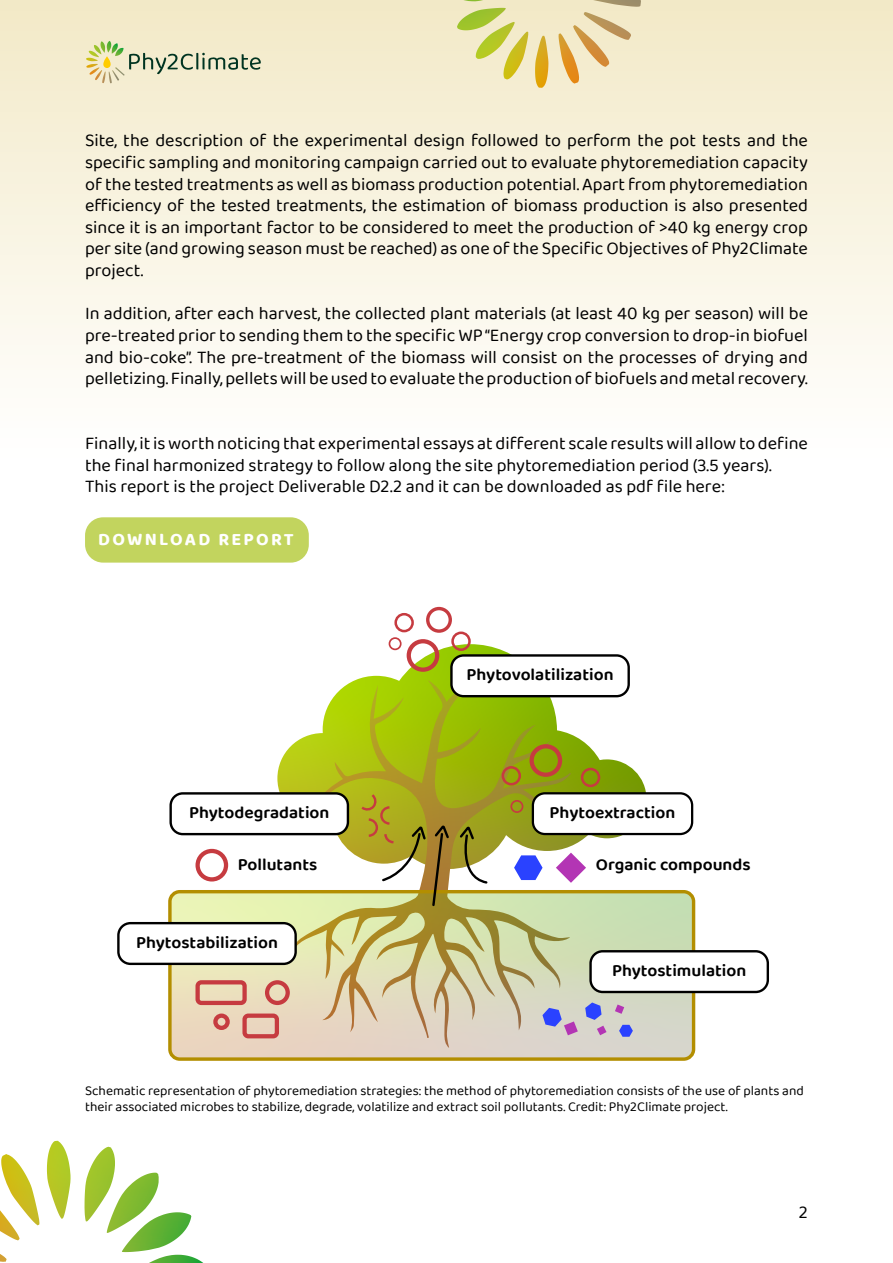
<style>
.page{position:relative;width:893px;height:1263px;background:#fff}
.page>*{position:absolute;margin:0;border:0;box-sizing:border-box;transform-origin:0 0}
.t1{font:18px/21.6px "Baloo 2";color:#000;text-align:justify}
.t2{font:700 18px "Baloo 2";letter-spacing:.125em;color:#fff}
.t3{font:600 17.55px "Baloo 2";color:#000}
.t4{font:13.5px/16.2px "Baloo 2";color:#000}
</style>
<div class="page">
<div style="left:0;top:0;width:893px;height:585px;background:linear-gradient(to bottom,#f3eac8,#fff)"></div>
<div style="left:85px;top:517px;width:224px;height:46px;background:#c2d45e;border-radius:18px"></div>
<svg style="left:277px;top:644px;width:369px;height:225px"></svg>
<svg style="left:292px;top:685px;width:154px;height:184px"></svg>
<div style="left:171px;top:793px;width:177px;height:41px;background:#fff;border-radius:12px"></div>
<div style="left:169px;top:792px;width:180px;height:43px;border:2px solid #000;border-radius:12px"></div>
<div style="left:451px;top:655px;width:178px;height:41px;background:#fff;border-radius:12px"></div>
<div style="left:450px;top:654px;width:180px;height:43px;border:2px solid #000;border-radius:12px"></div>
<div style="left:533px;top:793px;width:159px;height:41px;background:#fff;border-radius:12px"></div>
<div style="left:532px;top:792px;width:161px;height:43px;border:2px solid #000;border-radius:12px"></div>
<svg style="left:172px;top:894px;width:522px;height:163px;background:#d6d3ac"></svg>
<div style="left:168px;top:890px;width:527px;height:171px;border:3px solid #b38e00;border-radius:10px"></div>
<div style="left:118px;top:923px;width:178px;height:41px;background:#fff;border-radius:12px"></div>
<div style="left:117px;top:922px;width:180px;height:43px;border:2px solid #000;border-radius:12px"></div>
<div style="left:591px;top:951px;width:177px;height:41px;background:#fff;border-radius:12px"></div>
<div style="left:589px;top:950px;width:180px;height:43px;border:2px solid #000;border-radius:12px"></div>
<div style="left:195px;top:849px;width:33px;height:32px;border:4px solid #c63b40;border-radius:50%"></div>
<div style="left:407px;top:639px;width:32px;height:33px;border:4px solid #c63b40;border-radius:50%"></div>
<div style="left:529px;top:744px;width:33px;height:33px;border:4px solid #c63b40;border-radius:50%"></div>
<div style="left:426px;top:607px;width:26px;height:26px;border:3px solid #c63b40;border-radius:50%"></div>
<div style="left:389px;top:637px;width:13px;height:13px;border:2px solid #c63b40;border-radius:50%"></div>
<div style="left:510px;top:800px;width:13px;height:13px;border:2px solid #c63b40;border-radius:50%"></div>
<div style="left:394px;top:613px;width:20px;height:19px;border:3px solid #c63b40;border-radius:50%"></div>
<div style="left:502px;top:766px;width:19px;height:19px;border:3px solid #c63b40;border-radius:50%"></div>
<div style="left:451px;top:631px;width:20px;height:20px;border:3px solid #c63b40;border-radius:50%"></div>
<div style="left:581px;top:768px;width:19px;height:19px;border:3px solid #c63b40;border-radius:50%"></div>
<div style="left:265px;top:980px;width:25px;height:25px;border:4px solid #c63b40;border-radius:50%"></div>
<div style="left:213px;top:1013px;width:17px;height:17px;border:4px solid #c63b40;border-radius:50%"></div>
<div style="left:195px;top:980px;width:52px;height:25px;border:4px solid #c63b40;border-radius:4px"></div>
<div style="left:242px;top:1013px;width:37px;height:25px;border:4px solid #c63b40;border-radius:4px"></div>
<svg style="left:514px;top:855px;width:29px;height:25px"></svg>
<svg style="left:585px;top:1002px;width:16px;height:18px"></svg>
<svg style="left:619px;top:1025px;width:14px;height:12px"></svg>
<svg style="left:556px;top:853px;width:30px;height:30px"></svg>
<svg style="left:542px;top:1008px;width:36px;height:27px"></svg>
<svg style="left:615px;top:1004px;width:9px;height:10px"></svg>
<svg style="left:597px;top:1026px;width:9px;height:9px"></svg>
<svg style="left:359px;top:792px;width:92px;height:116px"></svg>
<svg style="left:458px;top:825px;width:31px;height:59px"></svg>
<svg style="left:457px;top:0;width:184px;height:57px;background:#e3daa3"></svg>
<svg style="left:1px;top:1141px;width:114px;height:84px"></svg>
<svg style="left:101px;top:41px;width:16px;height:13px"></svg>
<svg style="left:103px;top:56px;width:8px;height:12px"></svg>
<svg style="left:129px;top:53px;width:132px;height:21px;background:#bcc2a7"></svg>
<p class="t1" style="left:85px;top:131px;width:724px">Site, the description of the experimental design followed to perform the pot tests and the specific sampling and monitoring campaign carried out to evaluate phytoremediation capacity of the tested treatments as well as biomass production potential. Apart from phytoremediation efficiency of the tested treatments, the estimation of biomass production is also presented since it is an important factor to be considered to meet the production of &gt;40 kg energy crop per site (and growing season must be reached) as one of the Specific Objectives of Phy2Climate project.</p>
<p class="t1" style="left:85px;top:304px;width:724px">In addition, after each harvest, the collected plant materials (at least 40 kg per season) will be pre-treated prior to sending them to the specific WP “Energy crop conversion to drop-in biofuel and bio-coke”. The pre-treatment of the biomass will consist on the processes of drying and pelletizing. Finally, pellets will be used to evaluate the production of biofuels and metal recovery.</p>
<p class="t1" style="left:85px;top:433px;width:724px;text-align:left">Finally, it is worth noticing that experimental essays at different scale results will allow to define the final harmonized strategy to follow along the site phytoremediation period (3.5 years).<br>This report is the project Deliverable D2.2 and it can be downloaded as pdf file here:</p>
<p class="t2" style="left:98px;top:528px;width:197px">DOWNLOAD REPORT</p>
<p class="t3" style="left:189px;top:799px;width:142px">Phytodegradation</p>
<p class="t3" style="left:466px;top:662px;width:149px">Phytovolatilization</p>
<p class="t3" style="left:550px;top:799px;width:127px">Phytoextraction</p>
<p class="t3" style="left:238px;top:852px;width:81px">Pollutants</p>
<p class="t3" style="left:596px;top:852px;width:156px">Organic compounds</p>
<p class="t3" style="left:136px;top:929px;width:143px">Phytostabilization</p>
<p class="t3" style="left:612px;top:957px;width:136px">Phytostimulation</p>
<p class="t4" style="left:85px;top:1083px;width:720px">Schematic representation of phytoremediation strategies: the method of phytoremediation consists of the use of plants and their associated microbes to stabilize, degrade, volatilize and extract soil pollutants. Credit: Phy2Climate project.</p>
<p class="t1" style="left:799px;top:1202px;width:11px">2</p>
</div>
